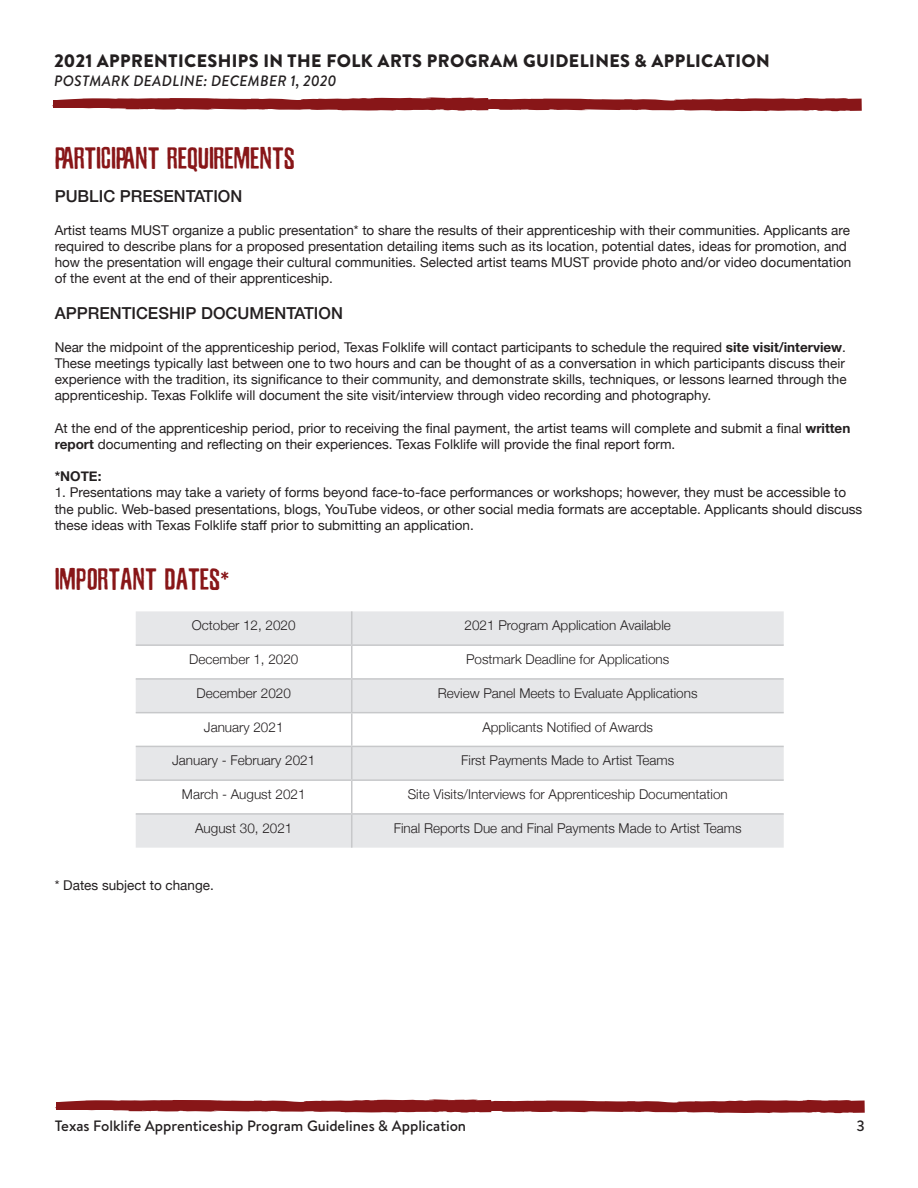
<style>
.page{position:relative;width:918px;height:1188px;background:#fff}
.page>*{position:absolute;margin:0;border:0;box-sizing:border-box;transform-origin:0 0}
.t1{font:33px "Zubajda Rg";color:#881618}
.t2{font:900 18px "Brandon Text";letter-spacing:.02em;color:#231f20}
.t3{font:500 16.5px "Helvetica Neue";color:#231f20}
.t4{font:500 15px "Brandon Text";color:#231f20}
.t5{font:italic 500 15px "Brandon Text";letter-spacing:.02em;color:#231f20}
.t6{font:13.5px/16.2px "Helvetica Neue";color:#231f20}
.t7{font:300 13.5px "Helvetica Neue";color:#231f20}
.t8{font:700 13.5px "Helvetica Neue";color:#231f20}
.s1{font-weight:700}
</style>
<div class="page">
<svg style="left:55px;top:1099px;width:810px;height:14px;background:#a04648"></svg>
<svg style="left:52px;top:97px;width:810px;height:14px;background:#a14748"></svg>
<div style="left:136px;top:611px;width:648px;height:237px;background:#e6e7e9"></div>
<svg style="left:136px;top:646px;width:648px;height:167px"></svg>
<hr style="left:351px;top:611px;width:1px;height:33px;background:#c7c8ca">
<hr style="left:351px;top:646px;width:1px;height:32px;background:#c7c8ca">
<hr style="left:351px;top:680px;width:1px;height:32px;background:#c7c8ca">
<hr style="left:351px;top:713px;width:1px;height:33px;background:#c7c8ca">
<hr style="left:351px;top:747px;width:1px;height:32px;background:#c7c8ca">
<hr style="left:351px;top:781px;width:1px;height:32px;background:#c7c8ca">
<hr style="left:351px;top:815px;width:1px;height:33px;background:#c7c8ca">
<hr style="left:136px;top:644px;width:216px;height:2px;background:#c7c8ca">
<hr style="left:352px;top:644px;width:432px;height:2px;background:#c7c8ca">
<hr style="left:136px;top:678px;width:216px;height:2px;background:#c7c8ca">
<hr style="left:352px;top:678px;width:432px;height:2px;background:#c7c8ca">
<hr style="left:136px;top:712px;width:216px;height:1px;background:#c7c8ca">
<hr style="left:352px;top:712px;width:432px;height:1px;background:#c7c8ca">
<hr style="left:136px;top:746px;width:216px;height:1px;background:#c7c8ca">
<hr style="left:352px;top:746px;width:432px;height:1px;background:#c7c8ca">
<hr style="left:136px;top:779px;width:216px;height:2px;background:#c7c8ca">
<hr style="left:352px;top:779px;width:432px;height:2px;background:#c7c8ca">
<hr style="left:136px;top:813px;width:216px;height:2px;background:#c7c8ca">
<hr style="left:352px;top:813px;width:432px;height:2px;background:#c7c8ca">
<h2 class="t2" style="left:54px;top:48px;width:717px">2021 APPRENTICESHIPS IN THE FOLK ARTS PROGRAM GUIDELINES &amp; APPLICATION</h2>
<p class="t5" style="left:54px;top:71px;width:284px">POSTMARK DEADLINE: DECEMBER 1, 2020</p>
<p class="t1" style="left:55px;top:142px;width:242px">PARTICIPANT REQUIREMENTS</p>
<p class="t3" style="left:55px;top:183px;width:189px">PUBLIC PRESENTATION</p>
<p class="t6" style="left:55px;top:222px;width:798px">Artist teams MUST organize a public presentation* to share the results of their apprenticeship with their communities. Applicants are required to describe plans for a proposed presentation detailing items such as its location, potential dates, ideas for promotion, and how the presentation will engage their cultural communities. Selected artist teams MUST provide photo and/or video documentation of the event at the end of their apprenticeship.</p>
<p class="t3" style="left:55px;top:300px;width:290px">APPRENTICESHIP DOCUMENTATION</p>
<p class="t6" style="left:55px;top:339px;width:793px">Near the midpoint of the apprenticeship period, Texas Folklife will contact participants to schedule the required <span class="s1">site visit/interview</span>.<br>These meetings typically last between one to two hours and can be thought of as a conversation in which participants discuss their experience with the tradition, its significance to their community, and demonstrate skills, techniques, or lessons learned through the apprenticeship. Texas Folklife will document the site visit/interview through video recording and photography.</p>
<p class="t6" style="left:55px;top:420px;width:797px">At the end of the apprenticeship period, prior to receiving the final payment, the artist teams will complete and submit a final <span class="s1">written report</span> documenting and reflecting on their experiences. Texas Folklife will provide the final report form.</p>
<p class="t8" style="left:55px;top:466px;width:48px">*NOTE:</p>
<p class="t6" style="left:55px;top:485px;width:809px">1. Presentations may take a variety of forms beyond face-to-face performances or workshops; however, they must be accessible to the public. Web-based presentations, blogs, YouTube videos, or other social media formats are acceptable. Applicants should discuss these ideas with Texas Folklife staff prior to submitting an application.</p>
<p class="t1" style="left:55px;top:563px;width:176px">IMPORTANT DATES*</p>
<p class="t7" style="left:192px;top:615px;width:105px">October 12, 2020</p>
<p class="t7" style="left:465px;top:615px;width:208px">2021 Program Application Available</p>
<p class="t7" style="left:189px;top:649px;width:111px">December 1, 2020</p>
<p class="t7" style="left:466px;top:649px;width:205px">Postmark Deadline for Applications</p>
<p class="t7" style="left:197px;top:682px;width:96px">December 2020</p>
<p class="t7" style="left:438px;top:682px;width:261px">Review Panel Meets to Evaluate Applications</p>
<p class="t7" style="left:204px;top:716px;width:81px">January 2021</p>
<p class="t7" style="left:482px;top:716px;width:172px">Applicants Notified of Awards</p>
<p class="t7" style="left:172px;top:750px;width:145px">January - February 2021</p>
<p class="t7" style="left:461px;top:750px;width:214px">First Payments Made to Artist Teams</p>
<p class="t7" style="left:182px;top:784px;width:125px">March - August 2021</p>
<p class="t7" style="left:408px;top:784px;width:322px">Site Visits/Interviews for Apprenticeship Documentation</p>
<p class="t7" style="left:195px;top:817px;width:99px">August 30, 2021</p>
<p class="t7" style="left:394px;top:817px;width:349px">Final Reports Due and Final Payments Made to Artist Teams</p>
<p class="t6" style="left:55px;top:878px;width:161px">* Dates subject to change.</p>
<p class="t4" style="left:55px;top:1115px;width:413px">Texas Folklife Apprenticeship Program Guidelines &amp; Application</p>
<p class="t4" style="left:856px;top:1115px;width:10px">3</p>
</div>
